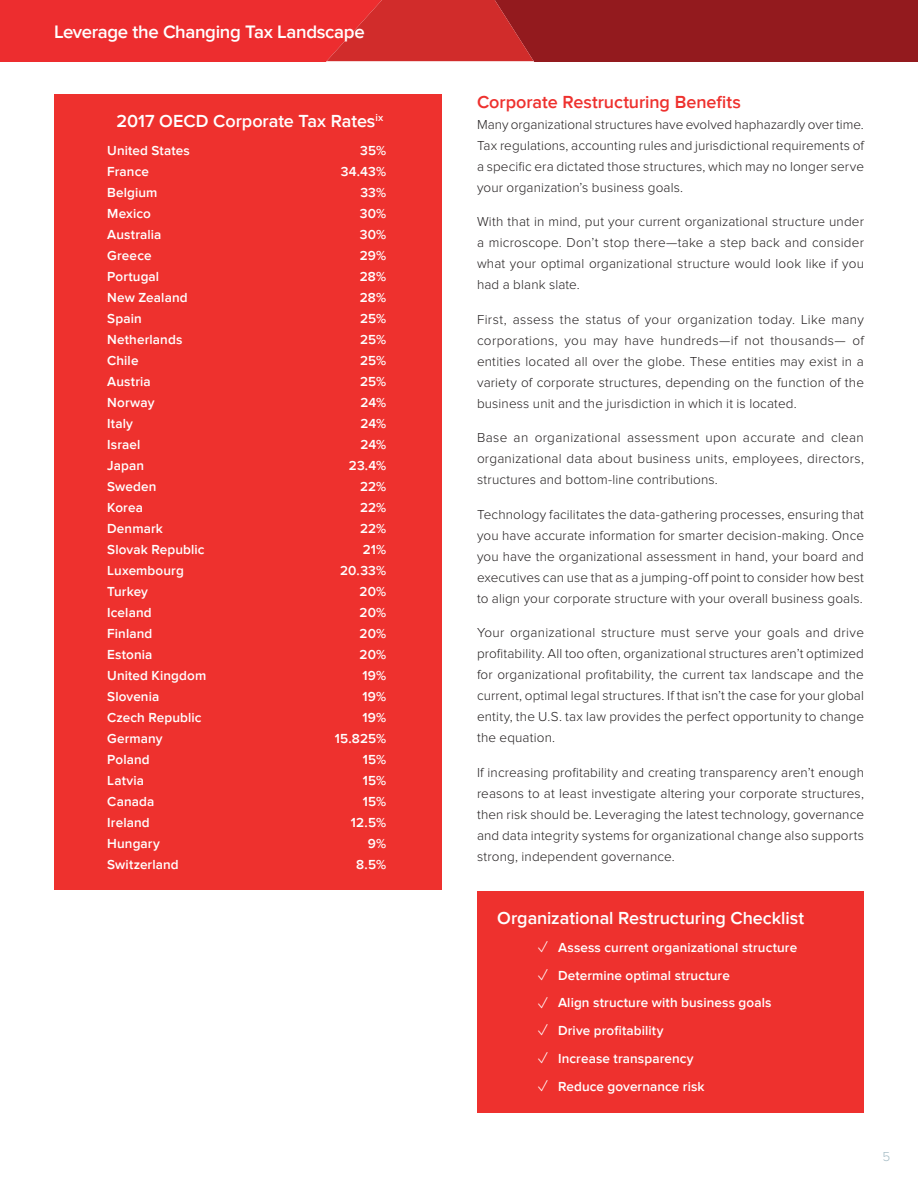
<style>
.page{position:relative;width:918px;height:1188px;background:#fff}
.page>*{position:absolute;margin:0;border:0;box-sizing:border-box;transform-origin:0 0}
.t1{font:600 18.6px "Proxima Nova";letter-spacing:-.02em;color:#fff}
.t2{font:600 18px "Proxima Nova";letter-spacing:-.005em;color:#fff}
.t3{font:600 18px "Proxima Nova";letter-spacing:-.005em;color:#ee312e}
.t4{font:300 13.5px/21px "Proxima Nova";letter-spacing:.01em;color:#231f20;text-align:justify}
.t5{font:600 13.5px "Proxima Nova";letter-spacing:.01em;color:#fff}
.t6{font:300 13.5px "Proxima Nova";color:#a4bbc4}
.s1{font-weight:300;font-style:italic;font-size:18px}
</style>
<div class="page">
<svg style="left:0;top:0;width:918px;height:61px;background:#c02426"></svg>
<div style="left:54px;top:95px;width:388px;height:795px;background:#ee312e"></div>
<div style="left:477px;top:891px;width:387px;height:222px;background:#ee312e"></div>
<h1 class="t1" style="left:54px;top:22px;width:312px">Leverage the Changing Tax Landscape</h1>
<h2 class="t2" style="left:117px;top:111px;width:268px">2017 OECD Corporate Tax Rates<sup>ix</sup></h2>
<p class="t5" style="left:107px;top:143px;width:84px">United States</p>
<p class="t5" style="left:360px;top:143px;width:27px">35%</p>
<p class="t5" style="left:107px;top:164px;width:43px">France</p>
<p class="t5" style="left:341px;top:164px;width:47px">34.43%</p>
<p class="t5" style="left:107px;top:185px;width:52px">Belgium</p>
<p class="t5" style="left:360px;top:185px;width:27px">33%</p>
<p class="t5" style="left:107px;top:206px;width:45px">Mexico</p>
<p class="t5" style="left:360px;top:206px;width:28px">30%</p>
<p class="t5" style="left:107px;top:227px;width:56px">Australia</p>
<p class="t5" style="left:360px;top:227px;width:28px">30%</p>
<p class="t5" style="left:107px;top:248px;width:46px">Greece</p>
<p class="t5" style="left:360px;top:248px;width:28px">29%</p>
<p class="t5" style="left:107px;top:269px;width:53px">Portugal</p>
<p class="t5" style="left:360px;top:269px;width:28px">28%</p>
<p class="t5" style="left:107px;top:290px;width:82px">New Zealand</p>
<p class="t5" style="left:360px;top:290px;width:28px">28%</p>
<p class="t5" style="left:107px;top:311px;width:36px">Spain</p>
<p class="t5" style="left:360px;top:311px;width:28px">25%</p>
<p class="t5" style="left:107px;top:332px;width:77px">Netherlands</p>
<p class="t5" style="left:360px;top:332px;width:28px">25%</p>
<p class="t5" style="left:107px;top:353px;width:33px">Chile</p>
<p class="t5" style="left:360px;top:353px;width:28px">25%</p>
<p class="t5" style="left:107px;top:374px;width:45px">Austria</p>
<p class="t5" style="left:360px;top:374px;width:28px">25%</p>
<p class="t5" style="left:107px;top:395px;width:49px">Norway</p>
<p class="t5" style="left:360px;top:395px;width:27px">24%</p>
<p class="t5" style="left:107px;top:416px;width:27px">Italy</p>
<p class="t5" style="left:360px;top:416px;width:27px">24%</p>
<p class="t5" style="left:107px;top:437px;width:35px">Israel</p>
<p class="t5" style="left:360px;top:437px;width:27px">24%</p>
<p class="t5" style="left:107px;top:458px;width:38px">Japan</p>
<p class="t5" style="left:349px;top:458px;width:39px">23.4%</p>
<p class="t5" style="left:107px;top:479px;width:51px">Sweden</p>
<p class="t5" style="left:360px;top:479px;width:28px">22%</p>
<p class="t5" style="left:107px;top:500px;width:37px">Korea</p>
<p class="t5" style="left:360px;top:500px;width:28px">22%</p>
<p class="t5" style="left:107px;top:521px;width:57px">Denmark</p>
<p class="t5" style="left:360px;top:521px;width:28px">22%</p>
<p class="t5" style="left:107px;top:542px;width:99px">Slovak Republic</p>
<p class="t5" style="left:363px;top:542px;width:25px">21%</p>
<p class="t5" style="left:107px;top:563px;width:78px">Luxembourg</p>
<p class="t5" style="left:340px;top:563px;width:48px">20.33%</p>
<p class="t5" style="left:107px;top:584px;width:42px">Turkey</p>
<p class="t5" style="left:360px;top:584px;width:28px">20%</p>
<p class="t5" style="left:107px;top:605px;width:46px">Iceland</p>
<p class="t5" style="left:360px;top:605px;width:28px">20%</p>
<p class="t5" style="left:107px;top:626px;width:47px">Finland</p>
<p class="t5" style="left:360px;top:626px;width:28px">20%</p>
<p class="t5" style="left:107px;top:647px;width:47px">Estonia</p>
<p class="t5" style="left:360px;top:647px;width:28px">20%</p>
<p class="t5" style="left:107px;top:668px;width:101px">United Kingdom</p>
<p class="t5" style="left:363px;top:668px;width:25px">19%</p>
<p class="t5" style="left:107px;top:689px;width:54px">Slovenia</p>
<p class="t5" style="left:363px;top:689px;width:25px">19%</p>
<p class="t5" style="left:107px;top:710px;width:96px">Czech Republic</p>
<p class="t5" style="left:363px;top:710px;width:25px">19%</p>
<p class="t5" style="left:107px;top:731px;width:57px">Germany</p>
<p class="t5" style="left:335px;top:731px;width:53px">15.825%</p>
<p class="t5" style="left:107px;top:752px;width:44px">Poland</p>
<p class="t5" style="left:363px;top:752px;width:25px">15%</p>
<p class="t5" style="left:107px;top:773px;width:38px">Latvia</p>
<p class="t5" style="left:363px;top:773px;width:25px">15%</p>
<p class="t5" style="left:107px;top:794px;width:49px">Canada</p>
<p class="t5" style="left:363px;top:794px;width:25px">15%</p>
<p class="t5" style="left:107px;top:815px;width:44px">Ireland</p>
<p class="t5" style="left:351px;top:815px;width:37px">12.5%</p>
<p class="t5" style="left:107px;top:836px;width:54px">Hungary</p>
<p class="t5" style="left:368px;top:836px;width:20px">9%</p>
<p class="t5" style="left:107px;top:857px;width:73px">Switzerland</p>
<p class="t5" style="left:356px;top:857px;width:32px">8.5%</p>
<h2 class="t3" style="left:477px;top:91px;width:265px">Corporate Restructuring Benefits</h2>
<p class="t4" style="left:477px;top:114px;width:389px">Many organizational structures have evolved haphazardly over time.<br>Tax regulations, accounting rules and jurisdictional requirements of a specific era dictated those structures, which may no longer serve your organization’s business goals.</p>
<p class="t4" style="left:477px;top:212px;width:389px">With that in mind, put your current organizational structure under a microscope. Don’t stop there—take a step back and consider what your optimal organizational structure would look like if you had a blank slate.</p>
<p class="t4" style="left:477px;top:309px;width:389px">First, assess the status of your organization today. Like many corporations, you may have hundreds—if not thousands— of entities located all over the globe. These entities may exist in a variety of corporate structures, depending on the function of the business unit and the jurisdiction in which it is located.</p>
<p class="t4" style="left:477px;top:428px;width:388px">Base an organizational assessment upon accurate and clean organizational data about business units, employees, directors, structures and bottom-line contributions.</p>
<p class="t4" style="left:477px;top:504px;width:389px">Technology facilitates the data-gathering processes, ensuring that you have accurate information for smarter decision-making. Once you have the organizational assessment in hand, your board and executives can use that as a jumping-off point to consider how best to align your corporate structure with your overall business goals.</p>
<p class="t4" style="left:477px;top:623px;width:389px">Your organizational structure must serve your goals and drive profitability. All too often, organizational structures aren’t optimized for organizational profitability, the current tax landscape and the current, optimal legal structures. If that isn’t the case for your global entity, the U.S. tax law provides the perfect opportunity to change the equation.</p>
<p class="t4" style="left:477px;top:762px;width:389px">If increasing profitability and creating transparency aren’t enough reasons to at least investigate altering your corporate structures, then risk should be. Leveraging the latest technology, governance and data integrity systems for organizational change also supports strong, independent governance.</p>
<h2 class="t2" style="left:497px;top:908px;width:308px">Organizational Restructuring Checklist</h2>
<p class="t5" style="left:538px;top:940px;width:261px"><span class="s1">✓</span> Assess current organizational structure</p>
<p class="t5" style="left:538px;top:967px;width:194px"><span class="s1">✓</span> Determine optimal structure</p>
<p class="t5" style="left:538px;top:995px;width:235px"><span class="s1">✓</span> Align structure with business goals</p>
<p class="t5" style="left:538px;top:1023px;width:127px"><span class="s1">✓</span> Drive profitability</p>
<p class="t5" style="left:538px;top:1051px;width:157px"><span class="s1">✓</span> Increase transparency</p>
<p class="t5" style="left:538px;top:1078px;width:169px"><span class="s1">✓</span> Reduce governance risk</p>
<p class="t6" style="left:883px;top:1150px;width:9px">5</p>
</div>
